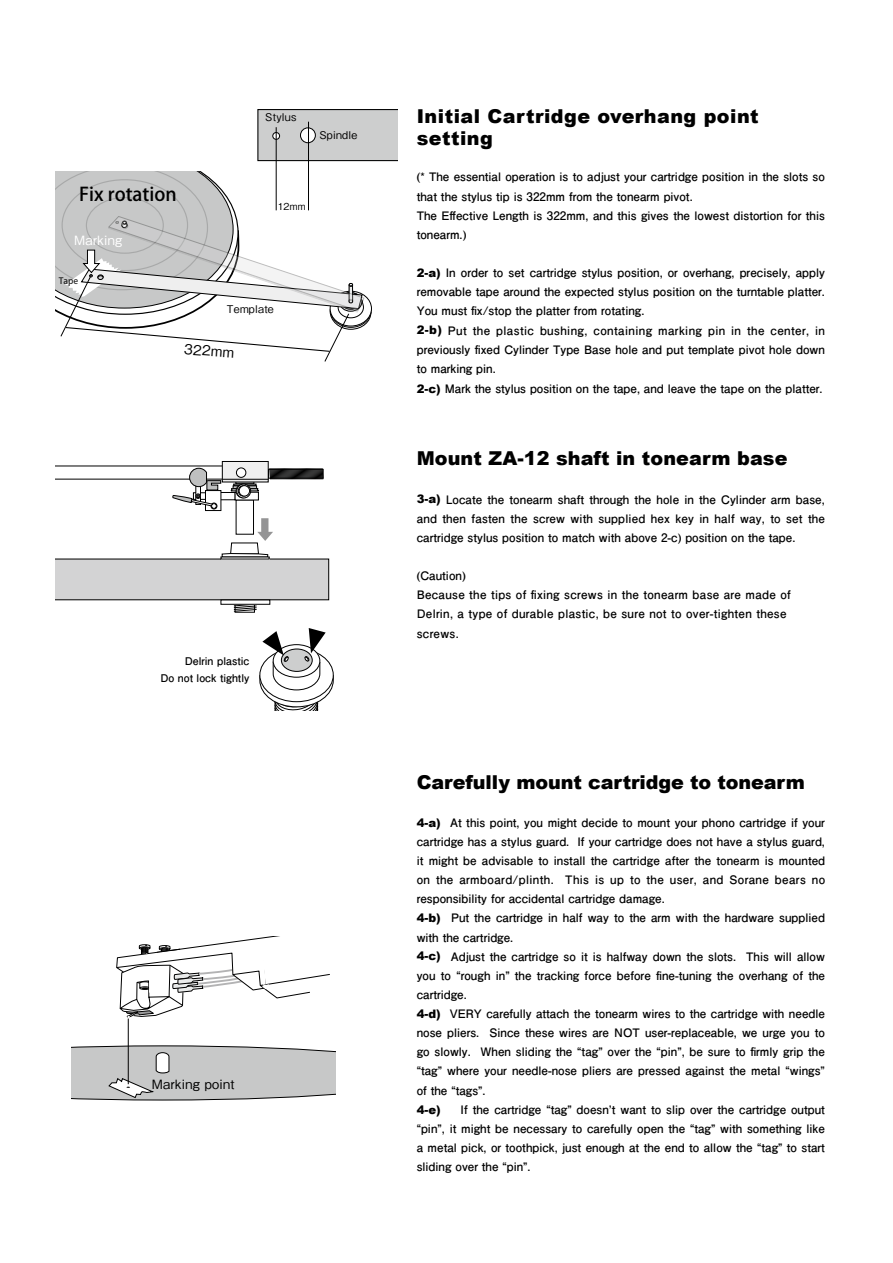
<style>
.page{position:relative;width:893px;height:1263px;background:#fff}
.page>*{position:absolute;margin:0;border:0;box-sizing:border-box;transform-origin:0 0}
.t1{font:900 19.2px "Arial";letter-spacing:.005em;color:#000}
.t2{font:900 19.2px/22.4px "Arial";letter-spacing:.025em;color:#000}
.t3{font:500 18.75px "Koz Go Pr 6 N";color:#000}
.t4{font:500 13.8px "Gothic BBB Pr 6";color:#000}
.t5{font:500 12.75px "Gothic BBB Pr 6";letter-spacing:.025em;color:#000}
.t6{font:500 12.75px "Gothic BBB Pr 6";letter-spacing:.025em;color:#fff}
.t7{font:700 11.7px/19.2px "Futo Go B101 Pr 6";color:#000}
.t8{font:700 11.7px/19.2px "Futo Go B101 Pr 6";letter-spacing:.025em;color:#000}
.t9{font:700 11.7px "Futo Go B101 Pr 6";letter-spacing:.035em;color:#000}
.t10{font:900 11.7px "Arial";color:#000}
.t11{font:700 11.7px "Futo Go B101 Pr 6";letter-spacing:.03em;color:#000}
.t12{font:700 10.65px/17px "Futo Go B101 Pr 6";color:#000;text-align:right}
.t13{font:500 10.65px "Gothic BBB Pr 6";letter-spacing:.025em;color:#000}
.t14{font:500 9.6px "Gothic BBB Pr 6";color:#000}
.t15{font:500 8.7px "Koz Go Pr 6 N";color:#000}
.s1{font-family:"Arial";font-weight:900}
</style>
<div class="page">
<div style="left:257px;top:109px;width:146px;height:52px;background:#cdcece;border:1px solid #000"></div>
<div style="left:398px;top:94px;width:15px;height:84px;background:#fff"></div>
<div style="left:300px;top:128px;width:15px;height:15px;background:#fff;border-radius:50%"></div>
<div style="left:300px;top:127px;width:16px;height:16px;border:1px solid #000;border-radius:50%"></div>
<svg style="left:273px;top:133px;width:7px;height:6px"></svg>
<div style="left:272px;top:132px;width:8px;height:8px;border:1px solid #000;border-radius:50%"></div>
<hr style="left:276px;top:127px;width:1px;height:83px;background:#000">
<hr style="left:308px;top:122px;width:1px;height:88px;background:#000">
<svg style="left:55px;top:171px;width:317px;height:191px"></svg>
<div style="left:268px;top:469px;width:55px;height:9px;border:1px solid #000"></div>
<div style="left:236px;top:500px;width:18px;height:34px;border:1px solid #000"></div>
<svg style="left:269px;top:468px;width:54px;height:11px"></svg>
<svg style="left:55px;top:465px;width:206px;height:46px"></svg>
<div style="left:222px;top:461px;width:46px;height:21px;background:#efefef"></div>
<div style="left:222px;top:461px;width:46px;height:21px;border:1px solid #000"></div>
<div style="left:236px;top:468px;width:10px;height:9px;background:#fff;border-radius:50%"></div>
<div style="left:236px;top:468px;width:10px;height:10px;border:1px solid #000;border-radius:50%"></div>
<hr style="left:222px;top:479px;width:47px;height:1px;background:#000">
<svg style="left:55px;top:518px;width:274px;height:94px"></svg>
<svg style="left:259px;top:628px;width:75px;height:83px"></svg>
<svg style="left:72px;top:1045px;width:263px;height:56px;background:#c2c3c3"></svg>
<hr style="left:128px;top:1018px;width:1px;height:66px;background:#000">
<svg style="left:116px;top:936px;width:214px;height:84px"></svg>
<p class="t13" style="left:265px;top:109px;width:33px">Stylus</p>
<p class="t13" style="left:319px;top:127px;width:40px">Spindle</p>
<h2 class="t3" style="left:79px;top:183px;width:99px">Fix rotation</h2>
<p class="t6" style="left:74px;top:229px;width:49px">Marking</p>
<p class="t14" style="left:278px;top:199px;width:29px">12mm</p>
<p class="t15" style="left:59px;top:276px;width:21px">Tape</p>
<p class="t13" style="left:227px;top:301px;width:48px">Template</p>
<p class="t4" style="left:185px;top:338px;width:52px;rotate:4deg">322mm</p>
<p class="t12" style="left:160px;top:652px;width:90px">Delrin plastic<br>Do not lock tightly</p>
<p class="t5" style="left:152px;top:1074px;width:84px">Marking point</p>
<h1 class="t2" style="left:417px;top:104px;width:344px">Initial Cartridge overhang point setting</h1>
<p class="t7" style="left:417px;top:167px;width:410px">(* The essential operation is to adjust your cartridge position in the slots so that the stylus tip is 322mm from the tonearm pivot.<br>The Effective Length is 322mm, and this gives the lowest distortion for this tonearm (.</p>
<p class="t7" style="left:417px;top:263px;width:410px"><span class="s1">2-a)</span> In order to set cartridge stylus position, or overhang, precisely, apply</p>
<p class="t7" style="left:417px;top:282px;width:410px">removable tape around the expected stylus position on the turntable platter.</p>
<p class="t7" style="left:417px;top:301px;width:229px">You must fix/stop the platter from rotating.</p>
<p class="t7" style="left:815px;top:320px;width:11px">in</p>
<p class="t10" style="left:417px;top:322px;width:27px">2-b)</p>
<p class="t7" style="left:417px;top:339px;width:410px;line-height:19.6px">previously fixed Cylinder Type Base hole and put template pivot hole down to marking pin.<br><span class="s1">2-c)</span> Mark the stylus position on the tape, and leave the tape on the platter.</p>
<p class="t7" style="left:448px;top:320px;width:20px">Put</p>
<p class="t7" style="left:473px;top:320px;width:19px">the</p>
<p class="t9" style="left:496px;top:321px;width:39px">plastic</p>
<p class="t9" style="left:540px;top:321px;width:49px">bushing,</p>
<p class="t9" style="left:593px;top:321px;width:60px">containing</p>
<p class="t9" style="left:658px;top:321px;width:45px">marking</p>
<p class="t7" style="left:708px;top:320px;width:19px">pin</p>
<p class="t7" style="left:731px;top:320px;width:11px">in</p>
<p class="t7" style="left:747px;top:320px;width:19px">the</p>
<p class="t7" style="left:770px;top:320px;width:40px">center,</p>
<h1 class="t1" style="left:417px;top:444px;width:372px">Mount ZA-12 shaft in tonearm base</h1>
<p class="t7" style="left:417px;top:489px;width:410px;text-align:right"><span class="s1">3-a)</span> Locate the tonearm shaft through the hole in the Cylinder arm base, the</p>
<p class="t7" style="left:472px;top:508px;width:35px">fasten</p>
<p class="t7" style="left:715px;top:508px;width:22px">half</p>
<p class="t7" style="left:417px;top:508px;width:380px">and<br>cartridge stylus position to match with above 2-c) position on the tape.</p>
<p class="t8" style="left:417px;top:566px;width:376px">(Caution(<br>Because the tips of fixing screws in the tonearm base are made of Delrin a, type of durable plastic, be sure not to over-tighten these screws.</p>
<p class="t7" style="left:442px;top:508px;width:25px">then</p>
<p class="t7" style="left:510px;top:508px;width:18px">the</p>
<p class="t7" style="left:570px;top:508px;width:24px">with</p>
<p class="t7" style="left:598px;top:508px;width:48px">supplied</p>
<p class="t7" style="left:651px;top:508px;width:21px">hex</p>
<p class="t7" style="left:675px;top:508px;width:20px">key</p>
<p class="t7" style="left:699px;top:508px;width:11px">in</p>
<p class="t7" style="left:770px;top:508px;width:12px">to</p>
<p class="t7" style="left:786px;top:508px;width:18px">set</p>
<p class="t7" style="left:533px;top:508px;width:34px">screw</p>
<p class="t7" style="left:740px;top:508px;width:26px">way,</p>
<h1 class="t1" style="left:417px;top:768px;width:390px">Carefully mount cartridge to tonearm</h1>
<p class="t7" style="left:450px;top:812px;width:376px">At this point, you might decide to mount your phono cartridge if your</p>
<p class="t10" style="left:417px;top:814px;width:26px">4-a)</p>
<p class="t7" style="left:577px;top:831px;width:249px">If your cartridge does not have a stylus guard,</p>
<p class="t7" style="left:417px;top:831px;width:154px">cartridge has a stylus guard.</p>
<p class="t7" style="left:417px;top:850px;width:410px">it might be advisable to install the cartridge after the tonearm is mounted</p>
<p class="t7" style="left:812px;top:870px;width:15px">no</p>
<p class="t7" style="left:729px;top:870px;width:41px">Sorane</p>
<p class="t7" style="left:436px;top:870px;width:19px">the</p>
<p class="t11" style="left:459px;top:870px;width:96px">armboard/plinth.</p>
<p class="t7" style="left:565px;top:870px;width:25px">This</p>
<p class="t7" style="left:595px;top:870px;width:11px">is</p>
<p class="t7" style="left:646px;top:870px;width:19px">the</p>
<p class="t7" style="left:703px;top:870px;width:22px">and</p>
<p class="t7" style="left:775px;top:870px;width:32px">bears</p>
<p class="t7" style="left:630px;top:870px;width:12px">to</p>
<p class="t7" style="left:417px;top:870px;width:15px">on</p>
<p class="t7" style="left:417px;top:889px;width:250px">responsibility for accidental cartridge damage.</p>
<p class="t7" style="left:451px;top:908px;width:375px">Put the cartridge in half way to the arm with the hardware supplied</p>
<p class="t7" style="left:610px;top:870px;width:15px">up</p>
<p class="t7" style="left:670px;top:870px;width:29px">user,</p>
<p class="t10" style="left:417px;top:909px;width:26px">4-b)</p>
<p class="t7" style="left:417px;top:927px;width:98px">with the cartridge.</p>
<p class="t7" style="left:451px;top:946px;width:287px">Adjust the cartridge so it is halfway down the slots.</p>
<p class="t10" style="left:417px;top:948px;width:26px">4-c)</p>
<p class="t7" style="left:417px;top:965px;width:410px">you to “rough in” the tracking force before fine-tuning the overhang of the cartridge.</p>
<p class="t7" style="left:450px;top:1004px;width:377px">VERY carefully attach the tonearm wires to the cartridge with needle</p>
<p class="t7" style="left:746px;top:946px;width:80px">This will allow</p>
<p class="t10" style="left:417px;top:1005px;width:26px">4-d)</p>
<p class="t7" style="left:417px;top:1023px;width:64px">nose pliers.</p>
<p class="t7" style="left:489px;top:1023px;width:337px">Since these wires are NOT user-replaceable, we urge you to</p>
<p class="t7" style="left:481px;top:1042px;width:346px">When sliding the “tag” over the “pin ,” be sure to firmly grip the</p>
<p class="t7" style="left:417px;top:1042px;width:410px">go slowly.<br>“tag” where your needle-nose pliers are pressed against the metal “wings“ of the “tags .“</p>
<p class="t7" style="left:461px;top:1099px;width:366px">If the cartridge “tag” doesn t’ want to slip over the cartridge output</p>
<p class="t10" style="left:417px;top:1101px;width:26px">4-e)</p>
<p class="t7" style="left:417px;top:1118px;width:410px;text-align:justify">“pin ,” it might be necessary to carefully open the “tag” with something like a metal pick, or toothpick, just enough at the end to allow the “tag” to start sliding over the “pin .“</p>
</div>
